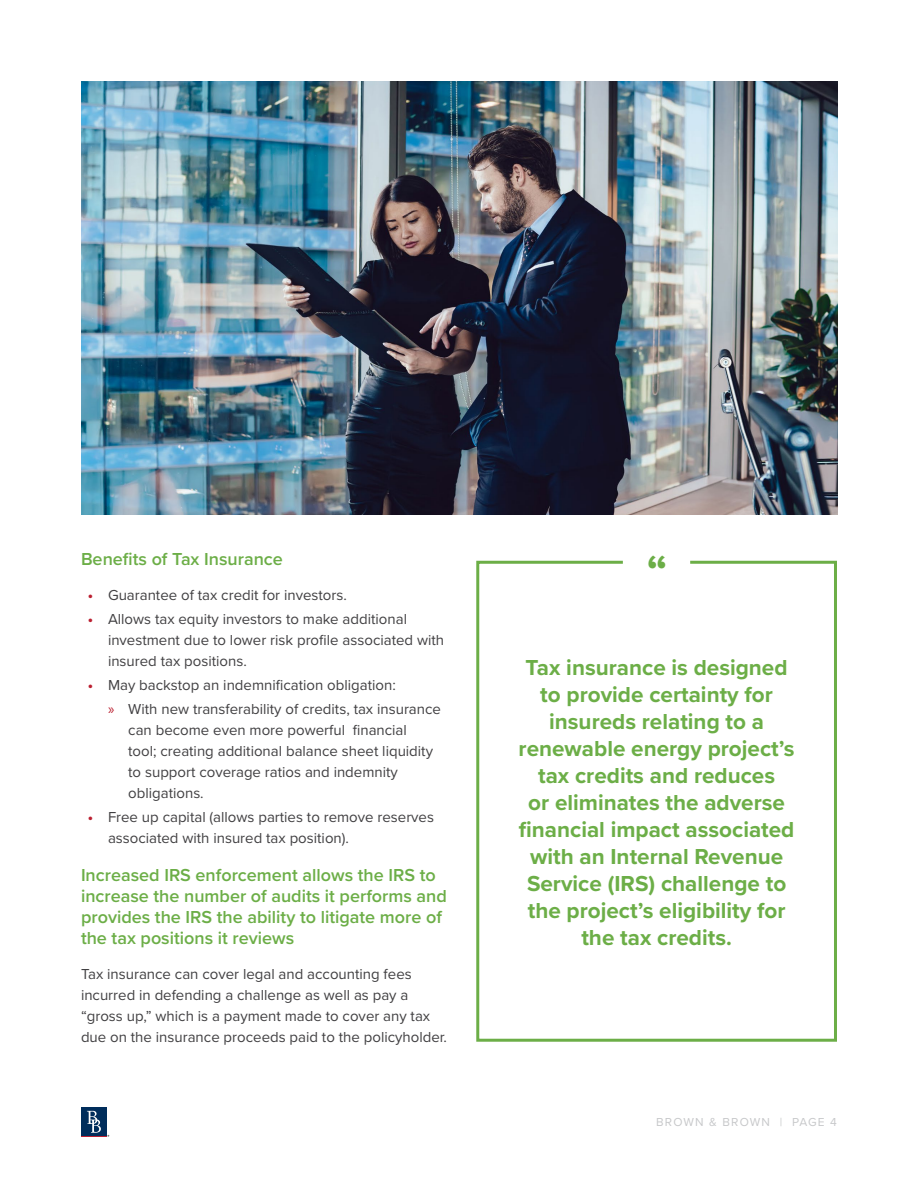
<style>
.page{position:relative;width:918px;height:1188px;background:#fff}
.page>*{position:absolute;margin:0;border:0;box-sizing:border-box;transform-origin:0 0}
.t1{font:700 45px "Proxima Nova";color:#6cae47}
.t2{font:700 22.5px/27px "Proxima Nova";color:#6cae47;text-align:center}
.t3{font:600 18px/21px "Proxima Nova";color:#6cae47}
.t4{font:15px/21px "Proxima Nova";color:#414042}
.t5{font:12px "Proxima Nova";letter-spacing:.1em;color:#c7c8ca}
.s1{font-weight:700;color:#bb2031}
.s2{font-family:"Myriad Pro";color:#bb2031}
</style>
<div class="page">
<div style="left:81px;top:1108px;width:26px;height:28px;background:#002d5b"></div>
<svg style="left:81px;top:1111px;width:28px;height:26px"></svg>
<svg style="left:476px;top:560px;width:361px;height:482px"></svg>
<img style="left:81px;top:81px;width:756px;height:433px">
<p class="t3" style="left:81px;top:548px;width:203px">Benefits of Tax Insurance</p>
<p class="t4" style="left:88px;top:583px;width:261px"><span class="s1">•</span> Guarantee of tax credit for investors.</p>
<p class="t4" style="left:108px;top:608px;width:338px;text-indent:-20px"><span class="s1">•</span> Allows tax equity investors to make additional investment due to lower risk profile associated with insured tax positions.</p>
<p class="t4" style="left:108px;top:672px;width:335px;line-height:24.3px;text-indent:-20px"><span class="s1">•</span> May backstop an indemnification obligation:<br><span class="s2">»</span> With new transferability of credits, tax insurance</p>
<p class="t4" style="left:128px;top:719px;width:306px">can become even more powerful financial tool; creating additional balance sheet liquidity to support coverage ratios and indemnity obligations.</p>
<p class="t4" style="left:108px;top:806px;width:328px;text-indent:-20px"><span class="s1">•</span> Free up capital (allows parties to remove reserves associated with insured tax position).</p>
<p class="t3" style="left:81px;top:864px;width:367px">Increased IRS enforcement allows the IRS to increase the number of audits it performs and provides the IRS the ability to litigate more of the tax positions it reviews</p>
<p class="t4" style="left:81px;top:963px;width:368px">Tax insurance can cover legal and accounting fees incurred in defending a challenge as well as pay a “gross up,” which is a payment made to cover any tax due on the insurance proceeds paid to the policyholder.</p>
<h1 class="t1" style="left:647px;top:538px;width:22px">“</h1>
<p class="t2" style="left:519px;top:654px;width:278px">Tax insurance is designed to provide certainty for insureds relating to a renewable energy project’s tax credits and reduces<br>or eliminates the adverse financial impact associated with an Internal Revenue<br>Service (IRS) challenge to the project’s eligibility for the tax credits.</p>
<p class="t5" style="left:656px;top:1113px;width:182px">BROWN &amp; BROWN | PAGE 4</p>
</div>
